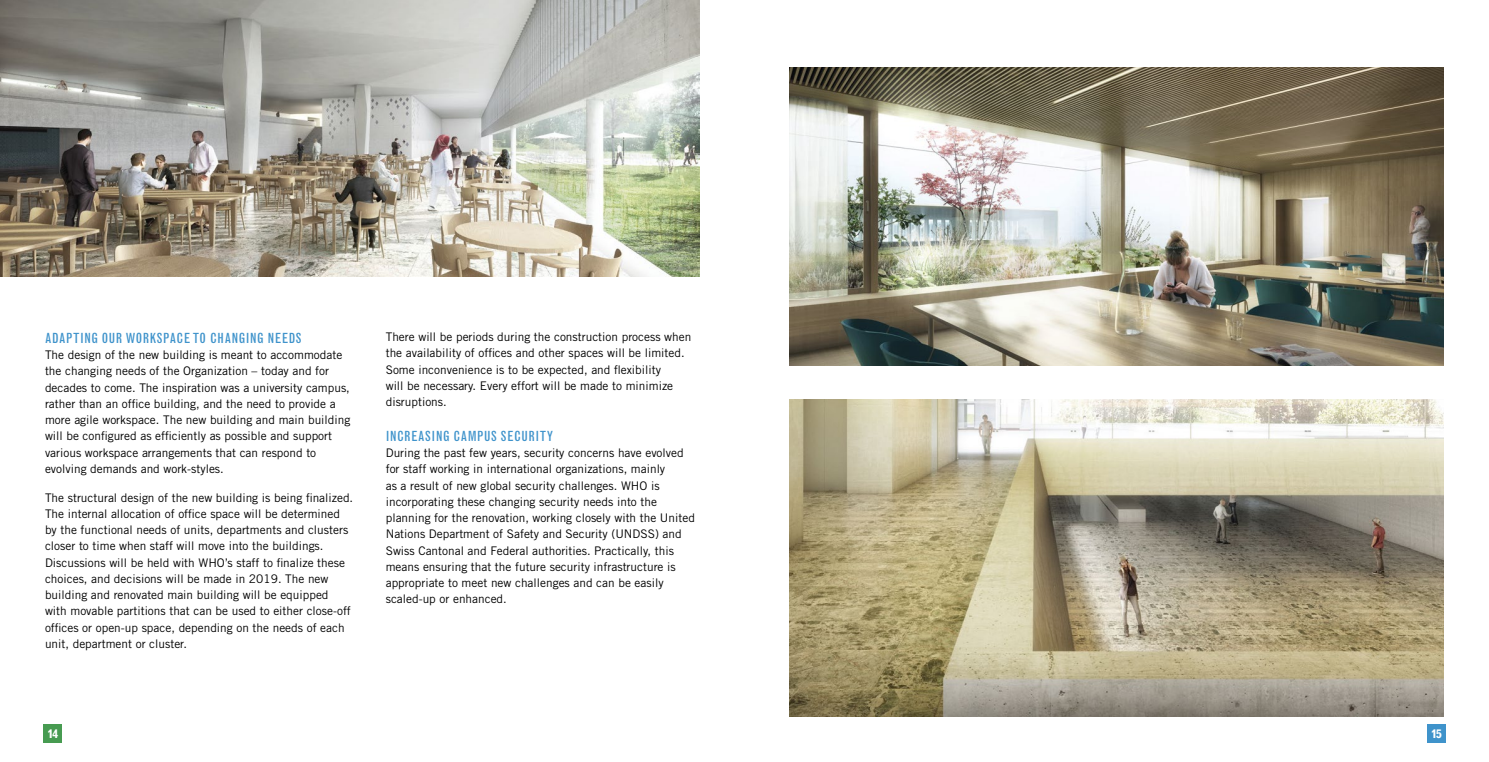
<style>
.page{position:relative;width:1489px;height:762px;background:#fff}
.page>*{position:absolute;margin:0;border:0;box-sizing:border-box;transform-origin:0 0}
.t1{font:condensed 13.75px "Grotesque MT Std";letter-spacing:.04em;color:#3f93cb}
.t2{font:11.88px/16.2px "Trade Gothic LT Std";color:#000}
.t3{font:700 11.88px "Grotesque MT Std";color:#fff}
</style>
<div class="page">
<img style="left:789px;top:399px;width:654px;height:318px">
<img style="left:789px;top:68px;width:654px;height:297px">
<img style="left:0;top:0;width:699px;height:277px">
<div style="left:1427px;top:725px;width:18px;height:18px;background:#3f93cb"></div>
<div style="left:44px;top:725px;width:18px;height:18px;background:#479b51"></div>
<p class="t1" style="left:45px;top:330px;width:258px">ADAPTING OUR WORKSPACE TO CHANGING NEEDS</p>
<p class="t2" style="left:45px;top:347px;width:307px">The design of the new building is meant to accommodate the changing needs of the Organization – today and for decades to come. The inspiration was a university campus, rather than an office building, and the need to provide a more agile workspace. The new building and main building will be configured as efficiently as possible and support various workspace arrangements that can respond to evolving demands and work-styles.</p>
<p class="t2" style="left:45px;top:489px;width:310px">The structural design of the new building is being finalized.<br>The internal allocation of office space will be determined by the functional needs of units, departments and clusters closer to time when staff will move into the buildings.<br>Discussions will be held with WHO’s staff to finalize these choices, and decisions will be made in 2019. The new building and renovated main building will be equipped with movable partitions that can be used to either close-off offices or open-up space, depending on the needs of each unit, department or cluster.</p>
<p class="t2" style="left:386px;top:329px;width:307px">There will be periods during the construction process when the availability of offices and other spaces will be limited.<br>Some inconvenience is to be expected, and flexibility<br>will be necessary. Every effort will be made to minimize disruptions.</p>
<p class="t1" style="left:386px;top:428px;width:169px">INCREASING CAMPUS SECURITY</p>
<p class="t2" style="left:386px;top:445px;width:311px">During the past few years, security concerns have evolved for staff working in international organizations, mainly<br>as a result of new global security challenges. WHO is incorporating these changing security needs into the planning for the renovation, working closely with the United Nations Department of Safety and Security (UNDSS) and Swiss Cantonal and Federal authorities. Practically, this means ensuring that the future security infrastructure is appropriate to meet new challenges and can be easily scaled-up or enhanced.</p>
<p class="t3" style="left:48px;top:727px;width:12px">14</p>
<p class="t3" style="left:1430px;top:727px;width:12px">15</p>
</div>
